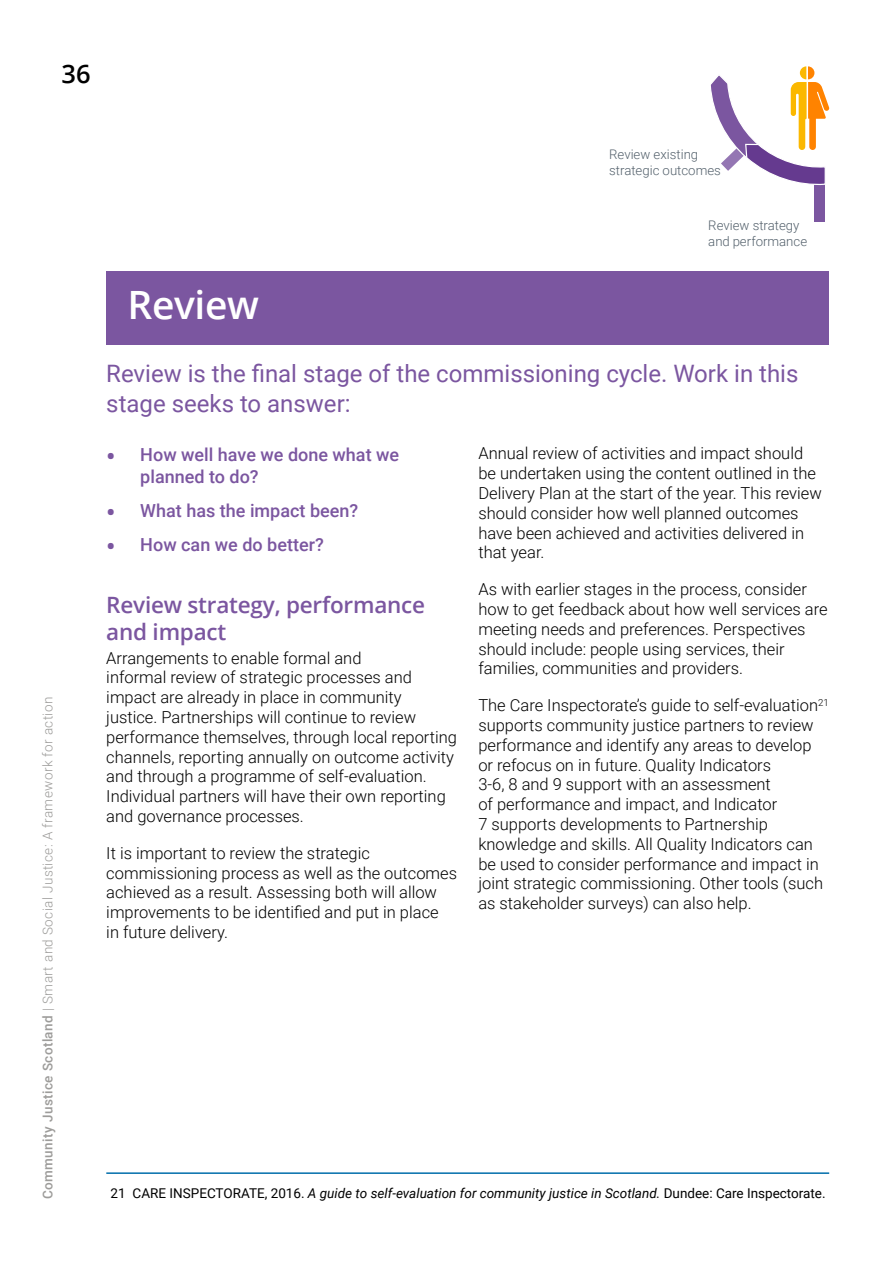
<style>
.page{position:relative;width:893px;height:1263px;background:#fff}
.page>*{position:absolute;margin:0;border:0;box-sizing:border-box;transform-origin:0 0}
.t1{font:600 39px "Open Sans";letter-spacing:-.01em;color:#fff}
.t2{font:600 25.5px "Open Sans";color:#000}
.t3{font:24px/30px "Roboto";color:#7b56a0}
.t4{font:600 22.5px/27px "Open Sans";letter-spacing:-.01em;color:#7b56a0}
.t5{font:500 18px/21.6px "Roboto";color:#7b56a0}
.t6{font:300 16.5px/19.8px "Roboto";color:#000}
.t7{font:italic 13.5px "Roboto";color:#000}
.t8{font:300 13.5px "Roboto";letter-spacing:.03em;color:#9d9c9a}
.t9{font:300 13.2px/15.9px "Roboto";color:#54616c}
.s1{font-weight:500}
.s2{font-size:27px}
.s3{font-style:normal}
</style>
<div class="page">
<div style="left:106px;top:271px;width:723px;height:73px;background:#7b56a0"></div>
<hr style="left:106px;top:1172px;width:723px;height:2px;background:#006daa">
<div style="left:814px;top:182px;width:11px;height:40px;background:#7b56a0"></div>
<svg style="left:710px;top:66px;width:119px;height:119px"></svg>
<h2 class="t2" style="left:62px;top:57px;width:31px">36</h2>
<p class="t8" style="left:38px;top:1199px;width:504px;rotate:-90deg"><span class="s1">Community Justice Scotland</span> | Smart and Social Justice: A framework for action</p>
<p class="t9" style="left:609px;top:146px;width:113px">Review existing strategic outcomes</p>
<h1 class="t1" style="left:128px;top:278px;width:133px">Review</h1>
<p class="t9" style="left:708px;top:217px;width:100px">Review strategy and performance</p>
<h3 class="t3" style="left:106px;top:357px;width:694px">Review is the final stage of the commissioning cycle. Work in this stage seeks to answer:</h3>
<p class="t5" style="left:140px;top:443px;width:260px;text-indent:-34px"><span class="s2">•</span> How well have we done what we planned to do?</p>
<p class="t5" style="left:106px;top:499px;width:253px"><span class="s2">•</span> What has the impact been?</p>
<p class="t5" style="left:106px;top:534px;width:219px"><span class="s2">•</span> How can we do better?</p>
<h3 class="t4" style="left:106px;top:590px;width:320px">Review strategy, performance and impact</h3>
<p class="t6" style="left:106px;top:647px;width:352px">Arrangements to enable formal and<br>informal review of strategic processes and impact are already in place in community<br>justice. Partnerships will continue to review performance themselves, through local reporting channels, reporting annually on outcome activity and through a programme of self-evaluation.<br>Individual partners will have their own reporting and governance processes.</p>
<p class="t6" style="left:106px;top:842px;width:352px">It is important to review the strategic commissioning process as well as the outcomes achieved as a result. Assessing both will allow improvements to be identified and put in place<br>in future delivery.</p>
<p class="t6" style="left:478px;top:443px;width:345px">Annual review of activities and impact should be undertaken using the content outlined in the Delivery Plan at the start of the year. This review should consider how well planned outcomes have been achieved and activities delivered in that year.</p>
<p class="t6" style="left:478px;top:579px;width:351px">As with earlier stages in the process, consider how to get feedback about how well services are meeting needs and preferences. Perspectives should include: people using services, their families, communities and providers.</p>
<p class="t6" style="left:478px;top:695px;width:352px">The Care Inspectorate’s guide to self-evaluation<sup>21 </sup>supports community justice partners to review performance and identify any areas to develop or refocus on in future. Quality Indicators<br>3-6, 8 and 9 support with an assessment<br>of performance and impact, and Indicator<br>7 supports developments to Partnership knowledge and skills. All Quality Indicators can be used to consider performance and impact in joint strategic commissioning. Other tools (such as stakeholder surveys) can also help.</p>
<p class="t7" style="left:111px;top:1183px;width:717px"><span class="s3">21 CARE INSPECTORATE, 2016.</span> A guide to self-evaluation for community justice in Scotland. <span class="s3">Dundee: Care Inspectorate.</span></p>
</div>
